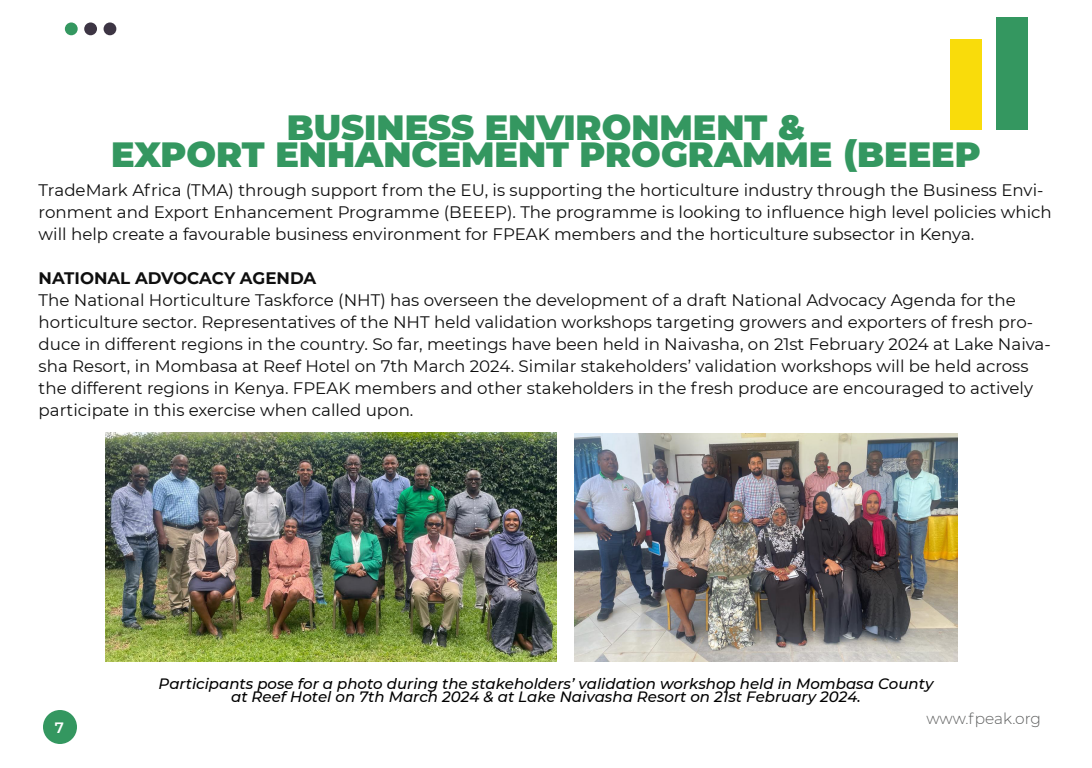
<style>
.page{position:relative;width:1092px;height:768px;background:#fff}
.page>*{position:absolute;margin:0;border:0;box-sizing:border-box;transform-origin:0 0}
.t1{font:900 35px/27px "Montserrat";color:#349760;text-align:center}
.t2{font:16.7px/22px "Montserrat";color:#0f0f0f}
.t3{font:700 16.7px "Montserrat";color:#0f0f0f}
.t4{font:300 15.4px "Montserrat";color:#5d5e5e}
.t5{font:italic 500 15px/13px "Montserrat";color:#000;text-align:center}
.t6{font:600 15px "Montserrat";color:#fff}
</style>
<div class="page">
<div style="left:997px;top:17px;width:31px;height:112px;background:#349760"></div>
<div style="left:951px;top:39px;width:31px;height:90px;background:#f9dc0b"></div>
<div style="left:65px;top:22px;width:13px;height:13px;background:#349760;border-radius:50%"></div>
<div style="left:84px;top:22px;width:13px;height:13px;background:#3d3544;border-radius:50%"></div>
<div style="left:104px;top:22px;width:12px;height:13px;background:#3d3544;border-radius:50%"></div>
<div style="left:43px;top:710px;width:34px;height:34px;background:#349760;border-radius:50%"></div>
<img style="left:105px;top:433px;width:452px;height:229px">
<img style="left:575px;top:433px;width:383px;height:228px">
<h1 class="t1" style="left:111px;top:112px;width:871px">BUSINESS ENVIRONMENT &amp;<br>EXPORT ENHANCEMENT PROGRAMME (BEEEP</h1>
<p class="t2" style="left:39px;top:179px;width:1015px">TradeMark Africa (TMA) through support from the EU, is supporting the horticulture industry through the Business Envi&shy;ronment and Export Enhancement Programme (BEEEP). The programme is looking to influence high level policies which will help create a favourable business environment for FPEAK members and the horticulture subsector in Kenya.</p>
<p class="t3" style="left:39px;top:266px;width:279px">NATIONAL ADVOCACY AGENDA</p>
<p class="t2" style="left:39px;top:289px;width:1014px">The National Horticulture Taskforce (NHT) has overseen the development of a draft National Advocacy Agenda for the horticulture sector. Representatives of the NHT held validation workshops targeting growers and exporters of fresh pro&shy;duce in different regions in the country. So far, meetings have been held in Naivasha, on 21st February 2024 at Lake Naiva&shy;sha Resort, in Mombasa at Reef Hotel on 7th March 2024. Similar stakeholders’ validation workshops will be held across the different regions in Kenya. FPEAK members and other stakeholders in the fresh produce are encouraged to actively participate in this exercise when called upon.</p>
<p class="t6" style="left:55px;top:717px;width:11px">7</p>
<p class="t5" style="left:159px;top:677px;width:776px">Participants pose for a photo during the stakeholders’ validation workshop held in Mombasa County at Reef Hotel on 7th March 2024 &amp; at Lake Naivasha Resort on 21st February 2024.</p>
<p class="t4" style="left:926px;top:708px;width:116px">www.fpeak.org</p>
</div>
